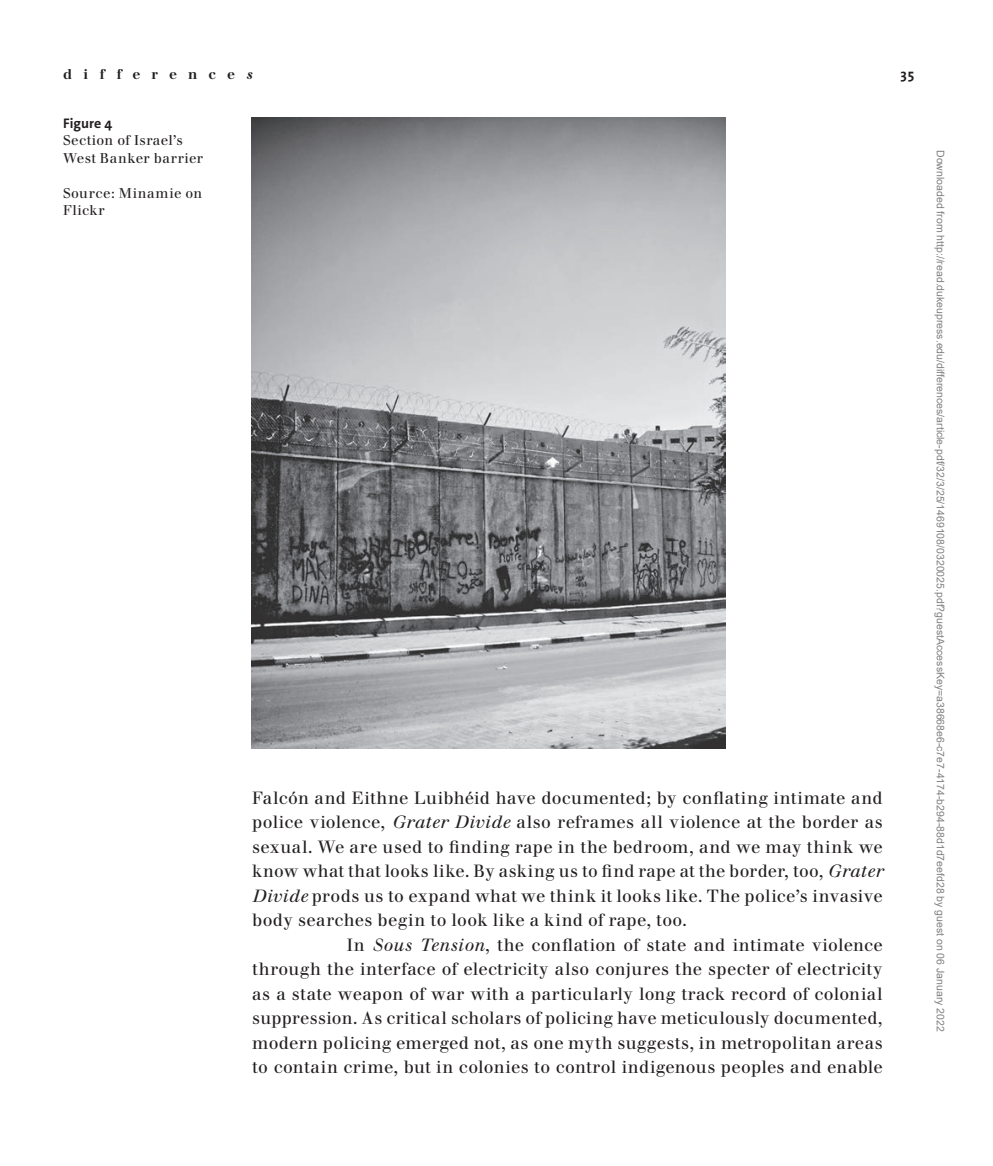
<style>
.page{position:relative;width:993px;height:1166px;background:#fff}
.page>*{position:absolute;margin:0;border:0;box-sizing:border-box;transform-origin:0 0}
.t1{font:17.5px "Walbaum";letter-spacing:.02em;color:#231f20}
.t2{font:14px/17.5px "Walbaum";letter-spacing:.04em;color:#231f20}
.t3{font:500 14px "Walbaum";letter-spacing:.815em;color:#231f20}
.t4{font:700 14px "The Sans C4 s";letter-spacing:.005em;color:#231f20}
.t5{font:10.5px "Arial";color:#808080}
.s1{font-style:italic}
</style>
<div class="page">
<img style="left:252px;top:117px;width:473px;height:631px">
<p class="t3" style="left:63px;top:66px;width:190px">difference<span class="s1">s</span></p>
<p class="t4" style="left:900px;top:65px;width:15px">35</p>
<p class="t4" style="left:63px;top:114px;width:51px">Figure 4</p>
<p class="t2" style="left:63px;top:132px;width:141px">Section of Israel’s<br>West Banker barrier</p>
<p class="t2" style="left:63px;top:184px;width:141px">Source: Minamie on<br>Flickr</p>
<p class="t1" style="left:252px;top:787px;width:631px">Falcón and Eithne Luibhéid have documented; by conflating intimate and</p>
<p class="t1" style="left:252px;top:812px;width:632px">police violence, <span class="s1">Grater Divide</span> also reframes all violence at the border as</p>
<p class="t1" style="left:252px;top:836px;width:632px">sexual. We are used to finding rape in the bedroom, and we may think we</p>
<p class="t1" style="left:252px;top:861px;width:631px">know what that looks like. By asking us to find rape at the border, too, <span class="s1">Grater</span></p>
<p class="t1" style="left:252px;top:885px;width:632px"><span class="s1">Divide</span> prods us to expand what we think it looks like. The police’s invasive</p>
<p class="t1" style="left:252px;top:910px;width:436px">body searches begin to look like a kind of rape, too.</p>
<p class="t1" style="left:346px;top:934px;width:537px">In <span class="s1">Sous Tension</span>, the conflation of state and intimate violence</p>
<p class="t1" style="left:252px;top:959px;width:631px">through the interface of electricity also conjures the specter of electricity</p>
<p class="t1" style="left:252px;top:983px;width:632px">as a state weapon of war with a particularly long track record of colonial</p>
<p class="t1" style="left:252px;top:1008px;width:631px">suppression. As critical scholars of policing have meticulously documented,</p>
<p class="t1" style="left:252px;top:1032px;width:632px">modern policing emerged not, as one myth suggests, in metropolitan areas</p>
<p class="t1" style="left:252px;top:1057px;width:632px">to contain crime, but in colonies to control indigenous peoples and enable</p>
<p class="t5" style="left:944px;top:150px;width:883px;rotate:90deg">Downloaded from http://read.dukeupress.edu/differences/article-pdf/32/3/25/1469108/0320025.pdf?guestAccessKey=a38668e6-c7e7-4174-b294-88d1d7eefd28 by guest on 06 January 2022</p>
</div>
